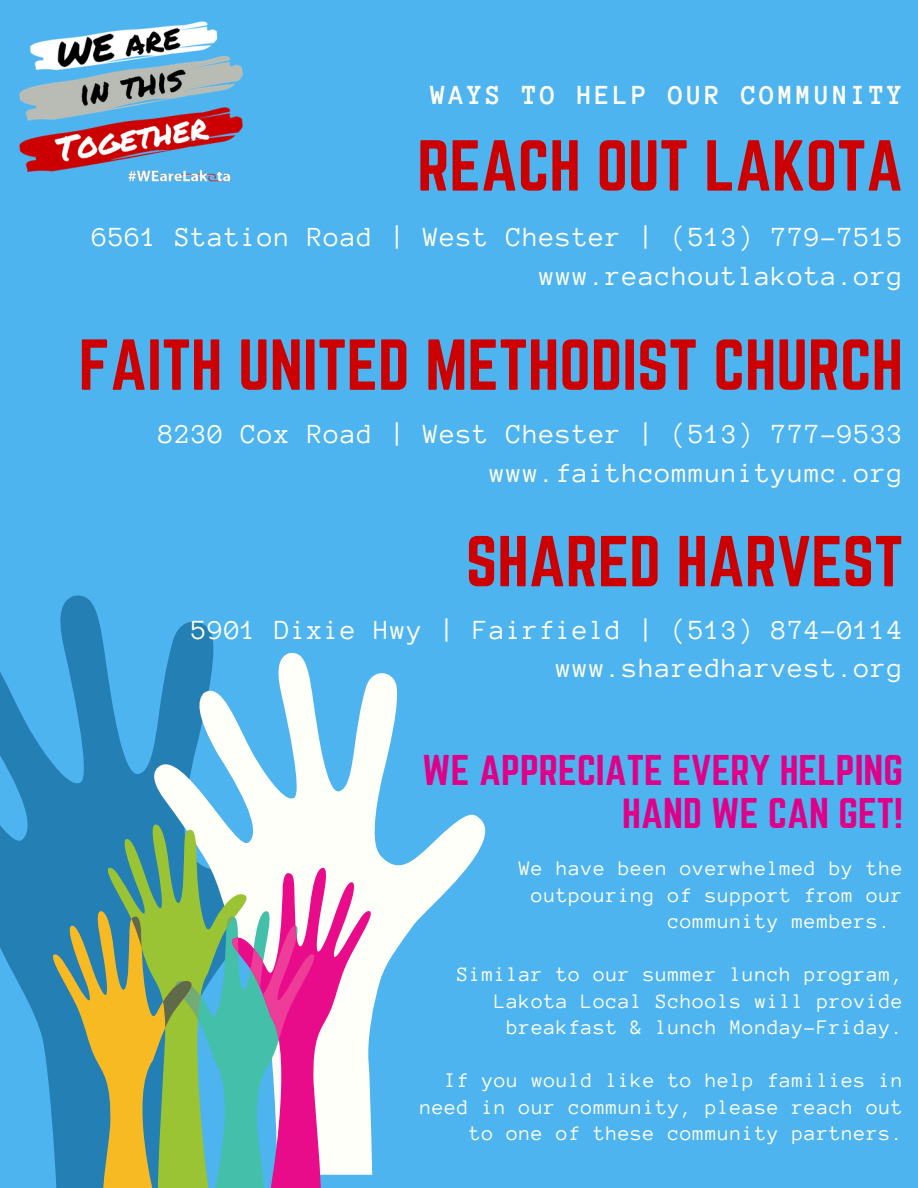
<style>
.page{position:relative;width:918px;height:1188px;background:#4eb4ef}
.page>*{position:absolute;margin:0;border:0;box-sizing:border-box;transform-origin:0 0}
.t1{font:63px "Norwester";color:#c00}
.t2{font:37.65px/42.5px "Norwester";color:#df0089;text-align:right}
.t3{font:28.35px/38.8px "Anonymous Pro";letter-spacing:.04em;color:#fffff9;text-align:right}
.t4{font:700 28.35px "Anonymous Pro";letter-spacing:.1em;color:#fffff9}
.t5{font:21.15px/26.5px "Anonymous Pro";letter-spacing:.04em;color:#fffff9;text-align:right}
</style>
<div class="page">
<svg style="left:0;top:595px;width:214px;height:481px;fill:#247fb4"></svg>
<svg style="left:150px;top:650px;width:336px;height:351px"></svg>
<svg style="left:254px;top:867px;width:121px;height:321px;background:#eed0e5"></svg>
<svg style="left:103px;top:824px;width:151px;height:87px;background:#7fb5a3"></svg>
<svg style="left:48px;top:911px;width:271px;height:277px;background:#8c9583"></svg>
<img style="left:19px;top:21px;width:224px;height:161px">
<h3 class="t4" style="left:431px;top:81px;width:474px">WAYS TO HELP OUR COMMUNITY</h3>
<h1 class="t1" style="left:417px;top:135px;width:487px">REACH OUT LAKOTA</h1>
<h3 class="t3" style="left:92px;top:217px;width:812px">6561 Station Road | West Chester | (513) 779-7515 www.reachoutlakota.org</h3>
<h1 class="t1" style="left:79px;top:335px;width:826px">FAITH UNITED METHODIST CHURCH</h1>
<h3 class="t3" style="left:158px;top:415px;width:746px">8230 Cox Road | West Chester | (513) 777-9533 www.faithcommunityumc.org</h3>
<h1 class="t1" style="left:466px;top:531px;width:439px">SHARED HARVEST</h1>
<h3 class="t3" style="left:192px;top:610px;width:713px">5901 Dixie Hwy | Fairfield | (513) 874-0114 www.sharedharvest.org</h3>
<h2 class="t2" style="left:422px;top:751px;width:482px">WE APPRECIATE EVERY HELPING<br>HAND WE CAN GET!</h2>
<p class="t5" style="left:519px;top:855px;width:385px">We have been overwhelmed by the</p>
<p class="t5" style="left:532px;top:882px;width:373px">outpouring of support from our</p>
<p class="t5" style="left:668px;top:908px;width:224px">community members.</p>
<p class="t5" style="left:457px;top:961px;width:447px">Similar to our summer lunch program,<br>Lakota Local Schools will provide breakfast &amp; lunch Monday-Friday.</p>
<p class="t5" style="left:420px;top:1067px;width:485px">If you would like to help families in need in our community, please reach out to one of these community partners.</p>
</div>
